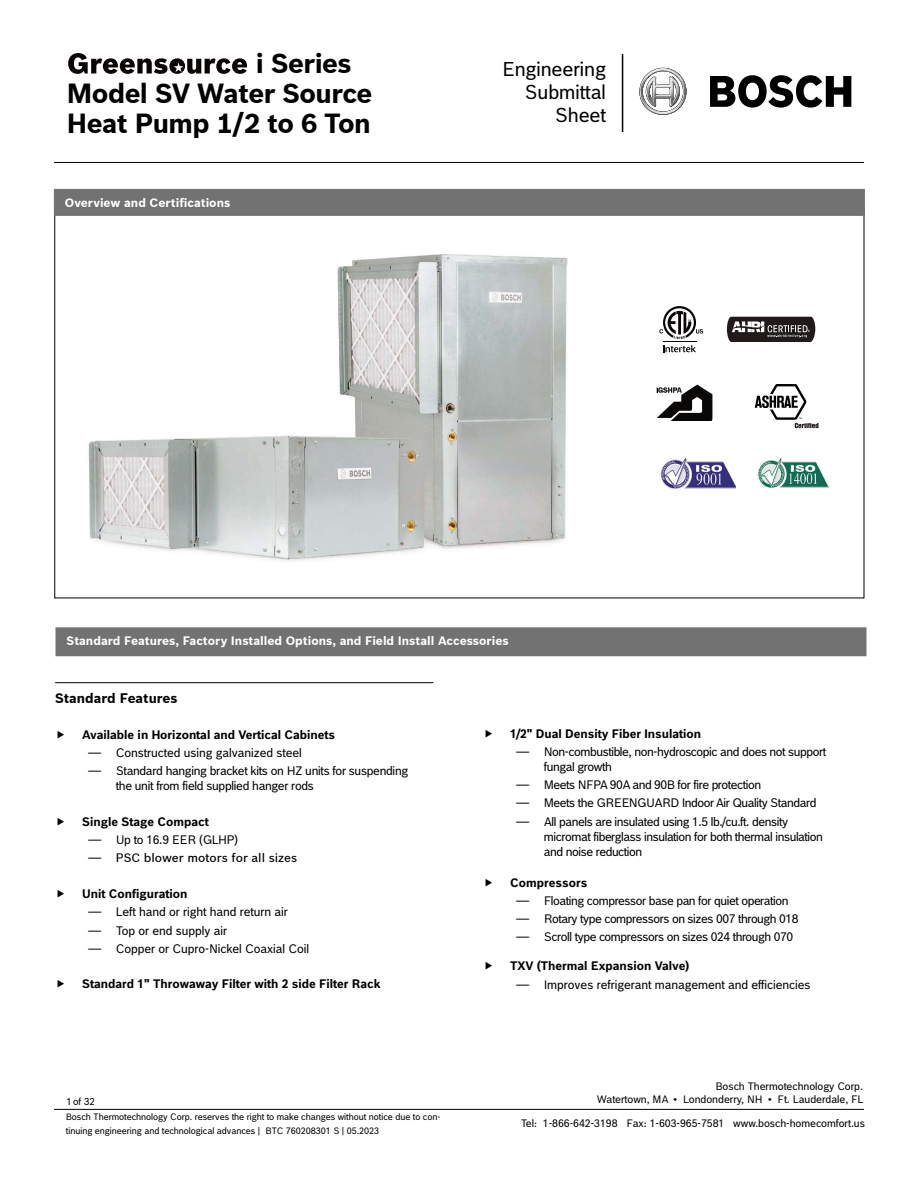
<style>
.page{position:relative;width:918px;height:1188px;background:#fff}
.page>*{position:absolute;margin:0;border:0;box-sizing:border-box;transform-origin:0 0}
.t1{font:700 27px/30px "Bosch Sans";letter-spacing:-.02em;color:#000}
.t2{font:19.5px/23px "Bosch Office Sans";color:#000;text-align:right}
.Sub_Chapters{font:700 13.5px "Bosch Sans";color:#000}
.t3{font:12px/15px "Bosch Office Sans";letter-spacing:-.03em;color:#000}
.t4{font:700 12px "Bosch Office Sans";color:#000}
.t5{font:12px "Bosch Office Sans";color:#000}
.Back_Page_Change_Not{font:700 12px "Bosch Sans";color:#fff}
.t6{font:500 12px "Bosch Sans LF";color:#000}
.t7{font:10.5px/13.5px "Bosch Office Sans";color:#000;text-align:right}
.t8{font:9.75px "Bosch Office Sans";color:#000}
.t9{font:9px/13.6px "Bosch Office Sans";color:#000}
.t10{font:3px "Bosch Office Sans";color:#fff}
.s1{font-family:"Bosch Office Sans";font-weight:400}
</style>
<div class="page">
<hr style="left:622px;top:54px;width:1px;height:78px;background:#000">
<hr style="left:54px;top:1109px;width:810px;height:1px;background:#000">
<svg style="left:639px;top:68px;width:47px;height:47px"></svg>
<svg style="left:710px;top:75px;width:141px;height:33px"></svg>
<hr style="left:54px;top:162px;width:810px;height:1px;background:#000">
<svg style="left:68px;top:53px;width:179px;height:21px"></svg>
<div style="left:56px;top:628px;width:810px;height:28px;background:#727273"></div>
<div style="left:56px;top:627px;width:810px;height:29px;border:1px solid #727273"></div>
<hr style="left:55px;top:682px;width:379px;height:1px;background:#000">
<div style="left:54px;top:189px;width:811px;height:27px;background:#727273;border:1px solid #727273"></div>
<svg style="left:656px;top:385px;width:56px;height:35px"></svg>
<svg style="left:755px;top:384px;width:63px;height:44px"></svg>
<img style="left:757px;top:458px;width:72px;height:31px">
<img style="left:660px;top:458px;width:76px;height:32px">
<svg style="left:663px;top:345px;width:33px;height:7px"></svg>
<hr style="left:663px;top:342px;width:33px;height:1px;background:#080504">
<svg style="left:659px;top:306px;width:44px;height:33px"></svg>
<svg style="left:726px;top:316px;width:90px;height:26px;background:#514c4c"></svg>
<img style="left:88px;top:254px;width:479px;height:307px">
<h1 class="t1" style="left:67px;top:48px;width:307px;text-indent:189px">i Series<br>Model SV Water Source<br>Heat Pump 1/2 to 6 Ton</h1>
<p class="Back_Page_Change_Not" style="left:65px;top:195px;width:167px">Overview and Certifications</p>
<h2 class="t2" style="left:502px;top:56px;width:106px">Engineering<br>Submittal<br>Sheet</h2>
<p class="Back_Page_Change_Not" style="left:67px;top:633px;width:444px">Standard Features, Factory Installed Options, and Field Install Accessories</p>
<p class="t10" style="left:808px;top:329px;width:4px">®</p>
<p class="Sub_Chapters" style="left:55px;top:690px;width:124px">Standard Features</p>
<p class="t4" style="left:82px;top:724px;width:254px">Available in Horizontal and Vertical Cabinets</p>
<p class="t5" style="left:89px;top:742px;width:215px">— Constructed using galvanized steel</p>
<p class="t3" style="left:116px;top:762px;width:294px;text-indent:-27px">— Standard hanging bracket kits on HZ units for suspending the unit from field supplied hanger rods</p>
<p class="t4" style="left:82px;top:811px;width:128px">Single Stage Compact</p>
<p class="t3" style="left:89px;top:831px;width:151px">— Up to 16.9 EER (GLHP)</p>
<p class="t6" style="left:89px;top:851px;width:210px"><span class="s1">—</span> PSC blower motors for all sizes</p>
<p class="t4" style="left:82px;top:884px;width:107px">Unit Configuration</p>
<p class="t5" style="left:89px;top:902px;width:201px">— Left hand or right hand return air</p>
<p class="t5" style="left:89px;top:920px;width:140px">— Top or end supply air</p>
<p class="t5" style="left:89px;top:938px;width:222px">— Copper or Cupro-Nickel Coaxial Coil</p>
<p class="t4" style="left:82px;top:974px;width:300px">Standard 1" Throwaway Filter with 2 side Filter Rack</p>
<p class="t8" style="left:66px;top:1093px;width:30px">1 of 32</p>
<p class="t9" style="left:66px;top:1109px;width:376px">Bosch Thermotechnology Corp. reserves the right to make changes without notice due to con&shy;tinuing engineering and technological advances | BTC 760208301 S | 05.2023</p>
<p class="t4" style="left:510px;top:723px;width:193px">1/2" Dual Density Fiber Insulation</p>
<p class="t3" style="left:544px;top:743px;width:284px;text-indent:-27px">— Non-combustible, non-hydroscopic and does not support fungal growth</p>
<p class="t3" style="left:517px;top:776px;width:246px">— Meets NFPA 90A and 90B for fire protection</p>
<p class="t3" style="left:517px;top:795px;width:301px">— Meets the GREENGUARD Indoor Air Quality Standard</p>
<p class="t3" style="left:544px;top:813px;width:280px;text-indent:-27px">— All panels are insulated using 1.5 lb./cu.ft. density micromat fiberglass insulation for both thermal insulation and noise reduction</p>
<p class="t4" style="left:510px;top:872px;width:79px">Compressors</p>
<p class="t3" style="left:517px;top:892px;width:273px">— Floating compressor base pan for quiet operation</p>
<p class="t3" style="left:517px;top:910px;width:283px">— Rotary type compressors on sizes 007 through 018</p>
<p class="t3" style="left:517px;top:928px;width:278px">— Scroll type compressors on sizes 024 through 070</p>
<p class="t4" style="left:510px;top:956px;width:181px">TXV (Thermal Expansion Valve)</p>
<p class="t5" style="left:517px;top:974px;width:295px">— Improves refrigerant management and efficiencies</p>
<p class="t7" style="left:597px;top:1078px;width:268px">Bosch Thermotechnology Corp.<br>Watertown, MA • Londonderry, NH • Ft. Lauderdale, FL</p>
<p class="t7" style="left:521px;top:1115px;width:346px">Tel: 1-866-642-3198 Fax: 1-603-965-7581 www.bosch-homecomfort.us</p>
</div>
